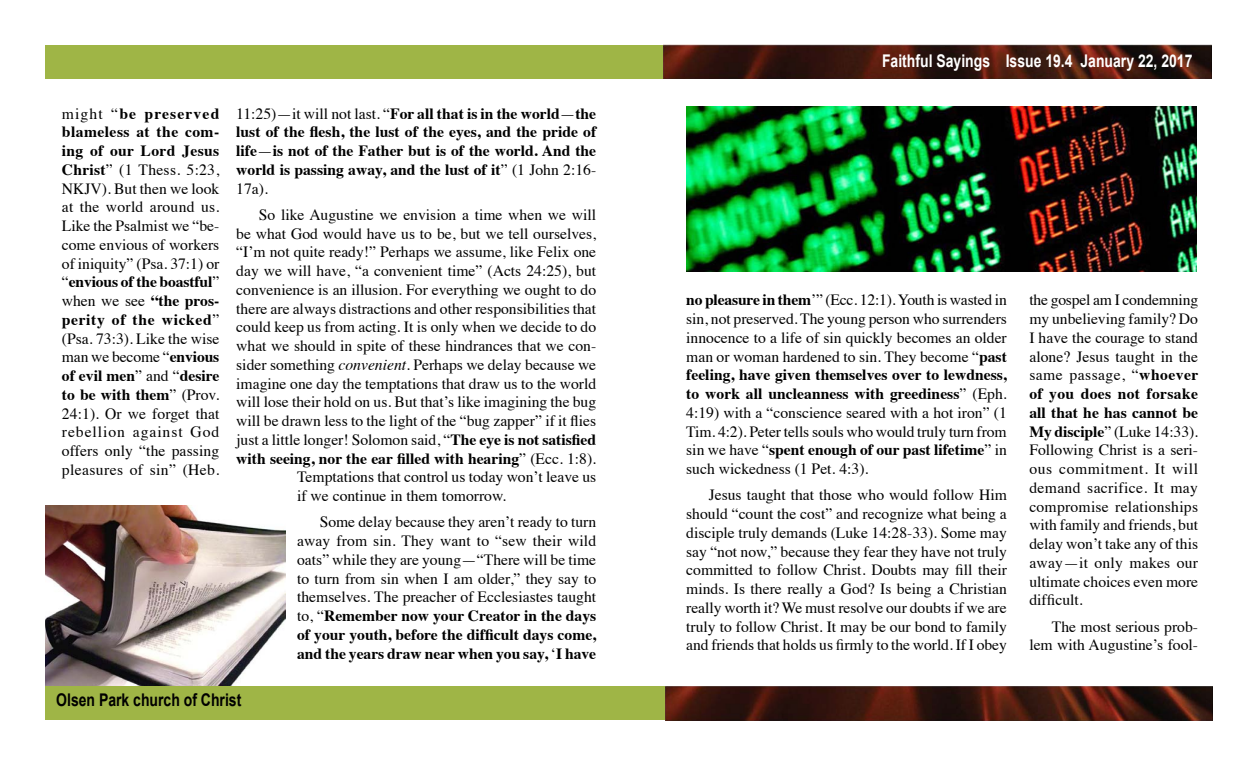
<style>
.page{position:relative;width:1260px;height:765px;background:#fff}
.page>*{position:absolute;margin:0;border:0;box-sizing:border-box;transform-origin:0 0}
.t1{font:700 17.5px "Arial";color:#fff;scale:.8 1}
.t2{font:700 17.5px "Arial";color:#000;scale:.8 1}
.t3{font:15.62px/18.8px "Times";color:#000;text-align:justify}
.t4{font:700 15.62px/18.8px "Times";color:#000;text-align:justify}
.s1{font-weight:700}
.s2{font-weight:400}
.s3{font-style:italic}
</style>
<div class="page">
<img style="left:45px;top:506px;width:241px;height:180px">
<div style="left:45px;top:45px;width:630px;height:34px;background:#9fb546"></div>
<div style="left:45px;top:686px;width:630px;height:34px;background:#9fb546"></div>
<img style="left:664px;top:45px;width:547px;height:34px">
<img style="left:666px;top:686px;width:547px;height:34px">
<img style="left:686px;top:107px;width:511px;height:164px">
<p class="t3" style="left:62px;top:103px;width:159px">might “<span class="s1">be preserved blameless at the com&shy;ing of our Lord Jesus Christ</span>” (1 Thess. 5:23, NKJV). But then we look at the world around us.<br>Like the Psalmist we “be&shy;come envious of workers of iniquity” (Psa. 37:1) or “<span class="s1">envious of the boastful</span>” when we see <span class="s1">“the pros&shy;perity of the wicked</span>” (Psa. 73:3). Like the wise man we become “<span class="s1">envious of evil men</span>” and “<span class="s1">desire to be with them</span>” (Prov.<br>24:1). Or we forget that rebellion against God offers only “the passing pleasures of sin” (Heb.</p>
<p class="t4" style="left:236px;top:102px;width:362px"><span class="s2">11:25)—it will not last. “</span>For all that is in the world<span class="s2">—</span>the lust of the flesh, the lust of the eyes, and the pride of life<span class="s2">—</span>is not of the Father but is of the world. And the world is passing away, and the lust of it<span class="s2">” (1 John 2:16- 17a).</span></p>
<p class="t3" style="left:259px;top:204px;width:339px">So like Augustine we envision a time when we will</p>
<p class="t3" style="left:236px;top:223px;width:361px">be what God would have us to be, but we tell ourselves,</p>
<p class="t3" style="left:236px;top:241px;width:361px">“I’m not quite ready!” Perhaps we assume, like Felix one</p>
<p class="t3" style="left:236px;top:260px;width:362px">day we will have, “a convenient time” (Acts 24:25), but</p>
<p class="t3" style="left:236px;top:279px;width:361px">convenience is an illusion. For everything we ought to do</p>
<p class="t3" style="left:236px;top:298px;width:361px">there are always distractions and other responsibilities that</p>
<p class="t3" style="left:236px;top:316px;width:361px">could keep us from acting. It is only when we decide to do</p>
<p class="t3" style="left:236px;top:335px;width:361px">what we should in spite of these hindrances that we con-</p>
<p class="t3" style="left:236px;top:354px;width:361px">sider something <span class="s3">convenient.</span> Perhaps we delay because we</p>
<p class="t3" style="left:236px;top:373px;width:361px">imagine one day the temptations that draw us to the world</p>
<p class="t3" style="left:236px;top:391px;width:361px">will lose their hold on us. But that’s like imagining the bug</p>
<p class="t3" style="left:236px;top:410px;width:362px">will be drawn less to the light of the “bug zapper” if it flies</p>
<p class="t3" style="left:236px;top:429px;width:362px">just a little longer! Solomon said, “<span class="s1">The eye is not satisfied</span></p>
<p class="t4" style="left:236px;top:447px;width:361px">with seeing, nor the ear filled with hearing<span class="s2">” (Ecc. 1:8).</span></p>
<p class="t3" style="left:297px;top:466px;width:301px">Temptations that control us today won’t leave us</p>
<p class="t3" style="left:297px;top:485px;width:210px">if we continue in them tomorrow.</p>
<p class="t3" style="left:297px;top:511px;width:301px;text-indent:22px">Some delay because they aren’t ready to turn away from sin. They want to “sew their wild oats” while they are young—“There will be time to turn from sin when I am older,” they say to themselves. The preacher of Ecclesiastes taught to, “<span class="s1">Remember now your Creator in the days of your youth, before the difficult days come, and the years draw near when you say,</span> ‘<span class="s1">I have</span></p>
<p class="t2" style="left:56px;top:688px;width:233px">Olsen Park church of Christ</p>
<p class="t1" style="left:882px;top:49px;width:390px">Faithful Sayings Issue 19.4 January 22, 2017</p>
<p class="t3" style="left:686px;top:289px;width:322px"><span class="s1">no pleasure in them</span>’” (Ecc. 12:1). Youth is wasted in sin, not preserved. The young person who surrenders innocence to a life of sin quickly becomes an older man or woman hardened to sin. They become “<span class="s1">past feeling, have given themselves over to lewdness, to work all uncleanness with greediness</span>” (Eph.<br>4:19) with a “conscience seared with a hot iron” (1<br>Tim. 4:2). Peter tells souls who would truly turn from sin we have “<span class="s1">spent enough of our past lifetime</span>” in such wickedness (1 Pet. 4:3).</p>
<p class="t3" style="left:686px;top:484px;width:322px;text-indent:22px">Jesus taught that those who would follow Him should “count the cost” and recognize what being a disciple truly demands (Luke 14:28-33). Some may say “not now,” because they fear they have not truly committed to follow Christ. Doubts may fill their minds. Is there really a God? Is being a Christian really worth it? We must resolve our doubts if we are truly to follow Christ. It may be our bond to family and friends that holds us firmly to the world. If I obey</p>
<p class="t3" style="left:1029px;top:289px;width:171px">the gospel am I condemning my unbelieving family? Do I have the courage to stand alone? Jesus taught in the same passage, “<span class="s1">whoever of you does not forsake all that he has cannot be My disciple</span>” (Luke 14:33).<br>Following Christ is a seri&shy;ous commitment. It will demand sacrifice. It may compromise relationships with family and friends, but delay won’t take any of this away—it only makes our ultimate choices even more difficult.</p>
<p class="t3" style="left:1029px;top:616px;width:170px;text-align:right">The most serious prob&shy;lem with Augustine’s fool-</p>
</div>
